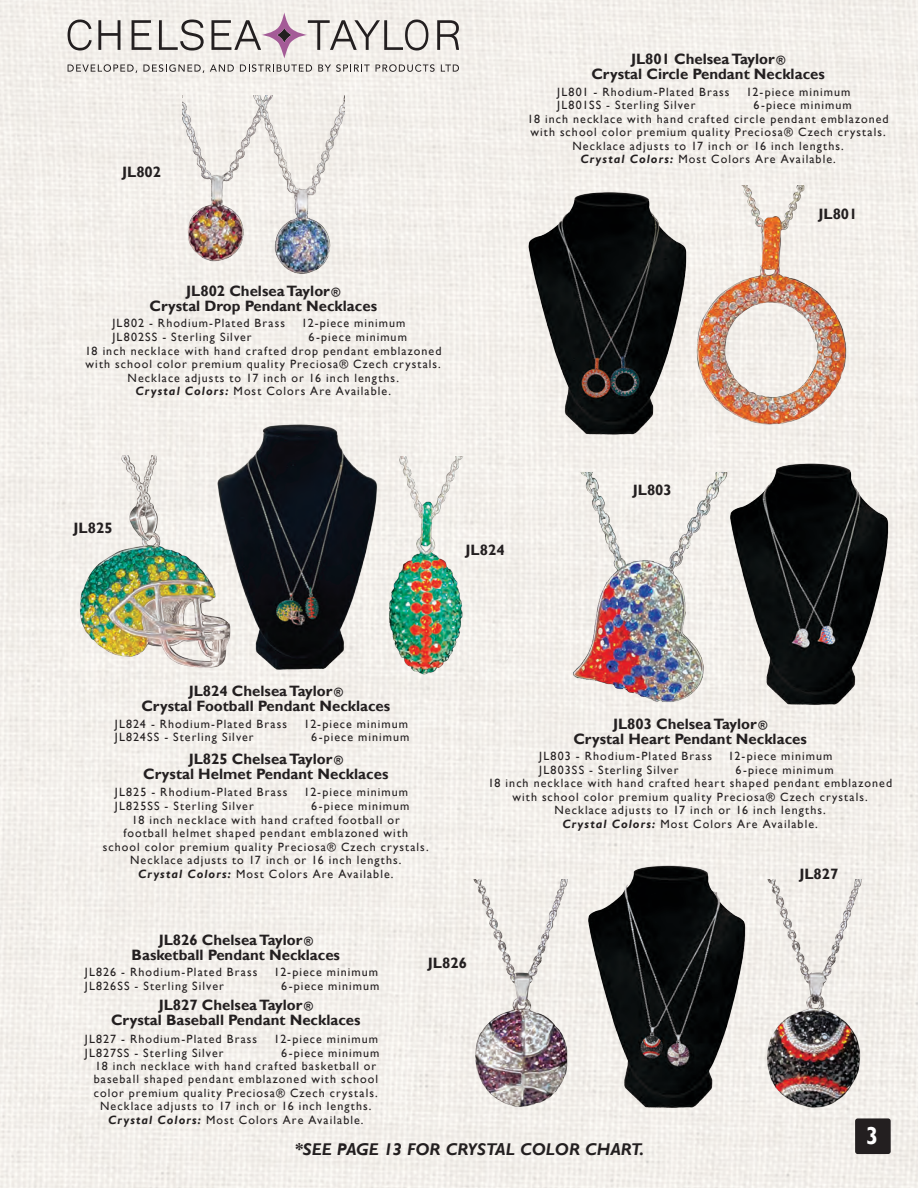
<style>
.page{position:relative;width:918px;height:1188px;background:#fff}
.page>*{position:absolute;margin:0;border:0;box-sizing:border-box;transform-origin:0 0}
.t1{font:700 24.45px "Gill Sans";color:#fff;scale:.9 1}
._1_text{font:italic 700 16.95px "Gill Sans";color:#231f20}
.t2{font:700 15px "Gill Sans";color:#231f20}
.t3{font:12px/13.5px "Gill Sans";letter-spacing:.09em;color:#231f20}
.s1{font-size:12px}
.s2{font-weight:700;font-style:italic}
</style>
<div class="page">
<img style="left:0;top:0;width:918px;height:1188px">
<img style="left:586px;top:859px;width:162px;height:252px">
<img style="left:566px;top:473px;width:162px;height:232px">
<img style="left:76px;top:456px;width:140px;height:214px">
<img style="left:448px;top:880px;width:153px;height:231px">
<img style="left:742px;top:880px;width:154px;height:231px">
<img style="left:216px;top:421px;width:162px;height:252px">
<svg style="left:437px;top:20px;width:22px;height:30px"></svg>
<svg style="left:98px;top:20px;width:22px;height:30px"></svg>
<svg style="left:132px;top:20px;width:20px;height:30px"></svg>
<svg style="left:67px;top:19px;width:25px;height:32px"></svg>
<svg style="left:159px;top:19px;width:45px;height:32px"></svg>
<svg style="left:211px;top:12px;width:217px;height:46px;background:#d3cccb"></svg>
<svg style="left:68px;top:64px;width:69px;height:9px"></svg>
<svg style="left:143px;top:64px;width:61px;height:9px"></svg>
<svg style="left:210px;top:65px;width:24px;height:7px"></svg>
<svg style="left:240px;top:64px;width:72px;height:8px"></svg>
<svg style="left:318px;top:64px;width:52px;height:8px"></svg>
<svg style="left:376px;top:64px;width:59px;height:8px"></svg>
<svg style="left:441px;top:65px;width:18px;height:7px"></svg>
<img style="left:182px;top:95px;width:162px;height:185px">
<img style="left:689px;top:186px;width:200px;height:242px">
<img style="left:527px;top:186px;width:162px;height:251px">
<img style="left:728px;top:456px;width:162px;height:252px">
<img style="left:377px;top:456px;width:100px;height:223px">
<div style="left:855px;top:1118px;width:36px;height:36px;background:#231f20;border-radius:3px"></div>
<p class="t2" style="left:631px;top:50px;width:156px">JL801 Chelsea Taylor<span class="s1">®</span></p>
<p class="t2" style="left:591px;top:65px;width:235px">Crystal Circle Pendant Necklaces</p>
<p class="t2" style="left:122px;top:163px;width:41px">JL802</p>
<p class="t2" style="left:186px;top:282px;width:156px">JL802 Chelsea Taylor<span class="s1">®</span></p>
<p class="t2" style="left:149px;top:297px;width:229px">Crystal Drop Pendant Necklaces</p>
<p class="t3" style="left:85px;top:344px;width:358px">18 inch necklace with hand crafted drop pendant emblazoned with school color premium quality Preciosa® Czech crystals.</p>
<p class="t3" style="left:128px;top:371px;width:273px">Necklace adjusts to 17 inch or 16 inch lengths.</p>
<p class="t3" style="left:136px;top:384px;width:257px"><span class="s2">Crystal Colors:</span> Most Colors Are Available.</p>
<p class="t3" style="left:112px;top:317px;width:174px">JL802 - Rhodium-Plated Brass</p>
<p class="t3" style="left:112px;top:330px;width:141px">JL802SS - Sterling Silver</p>
<p class="t3" style="left:301px;top:317px;width:106px">12-piece minimum</p>
<p class="t3" style="left:309px;top:330px;width:100px">6-piece minimum</p>
<p class="t3" style="left:557px;top:85px;width:174px">JL801 - Rhodium-Plated Brass</p>
<p class="t3" style="left:557px;top:99px;width:140px">JL801SS - Sterling Silver</p>
<p class="t3" style="left:746px;top:85px;width:106px">12-piece minimum</p>
<p class="t3" style="left:753px;top:99px;width:100px">6-piece minimum</p>
<p class="t3" style="left:528px;top:112px;width:363px">18 inch necklace with hand crafted circle pendant emblazoned</p>
<p class="t3" style="left:530px;top:125px;width:357px">with school color premium quality Preciosa® Czech crystals.</p>
<p class="t3" style="left:572px;top:139px;width:273px">Necklace adjusts to 17 inch or 16 inch lengths.</p>
<p class="t3" style="left:580px;top:152px;width:257px"><span class="s2">Crystal Colors:</span> Most Colors Are Available.</p>
<p class="t2" style="left:818px;top:205px;width:41px">JL801</p>
<p class="t2" style="left:74px;top:519px;width:41px">JL825</p>
<p class="t2" style="left:466px;top:541px;width:41px">JL824</p>
<p class="t2" style="left:633px;top:481px;width:41px">JL803</p>
<p class="t2" style="left:189px;top:682px;width:156px">JL824 Chelsea Taylor<span class="s1">®</span></p>
<p class="t2" style="left:141px;top:697px;width:250px">Crystal Football Pendant Necklaces</p>
<p class="t3" style="left:115px;top:717px;width:174px">JL824 - Rhodium-Plated Brass</p>
<p class="t3" style="left:115px;top:731px;width:140px">JL824SS - Sterling Silver</p>
<p class="t3" style="left:304px;top:717px;width:106px">12-piece minimum</p>
<p class="t3" style="left:311px;top:731px;width:100px">6-piece minimum</p>
<p class="t2" style="left:189px;top:750px;width:156px">JL825 Chelsea Taylor<span class="s1">®</span></p>
<p class="t2" style="left:143px;top:765px;width:247px">Crystal Helmet Pendant Necklaces</p>
<p class="t3" style="left:132px;top:813px;width:269px">18 inch necklace with hand crafted football or</p>
<p class="t3" style="left:123px;top:826px;width:286px">football helmet shaped pendant emblazoned with</p>
<p class="t3" style="left:103px;top:840px;width:327px">school color premium quality Preciosa® Czech crystals.</p>
<p class="t3" style="left:130px;top:853px;width:273px">Necklace adjusts to 17 inch or 16 inch lengths.</p>
<p class="t3" style="left:138px;top:867px;width:257px"><span class="s2">Crystal Colors:</span> Most Colors Are Available.</p>
<p class="t3" style="left:115px;top:786px;width:174px">JL825 - Rhodium-Plated Brass</p>
<p class="t3" style="left:115px;top:799px;width:140px">JL825SS - Sterling Silver</p>
<p class="t3" style="left:304px;top:786px;width:106px">12-piece minimum</p>
<p class="t3" style="left:311px;top:799px;width:100px">6-piece minimum</p>
<p class="t2" style="left:613px;top:715px;width:156px">JL803 Chelsea Taylor<span class="s1">®</span></p>
<p class="t2" style="left:573px;top:730px;width:235px">Crystal Heart Pendant Necklaces</p>
<p class="t3" style="left:488px;top:777px;width:406px;text-align:center">18 inch necklace with hand crafted heart shaped pendant emblazoned with school color premium quality Preciosa® Czech crystals.</p>
<p class="t3" style="left:554px;top:804px;width:273px">Necklace adjusts to 17 inch or 16 inch lengths.</p>
<p class="t3" style="left:562px;top:817px;width:257px"><span class="s2">Crystal Colors:</span> Most Colors Are Available.</p>
<p class="t3" style="left:539px;top:750px;width:174px">JL803 - Rhodium-Plated Brass</p>
<p class="t3" style="left:539px;top:763px;width:141px">JL803SS - Sterling Silver</p>
<p class="t3" style="left:728px;top:750px;width:106px">12-piece minimum</p>
<p class="t3" style="left:736px;top:763px;width:100px">6-piece minimum</p>
<p class="t2" style="left:799px;top:865px;width:41px">JL827</p>
<p class="t2" style="left:159px;top:930px;width:156px">JL826 Chelsea Taylor<span class="s1">®</span></p>
<p class="t2" style="left:132px;top:945px;width:210px">Basketball Pendant Necklaces</p>
<p class="t3" style="left:85px;top:965px;width:174px">JL826 - Rhodium-Plated Brass</p>
<p class="t3" style="left:85px;top:979px;width:140px">JL826SS - Sterling Silver</p>
<p class="t3" style="left:274px;top:965px;width:106px">12-piece minimum</p>
<p class="t3" style="left:281px;top:979px;width:100px">6-piece minimum</p>
<p class="t2" style="left:159px;top:995px;width:156px">JL827 Chelsea Taylor<span class="s1">®</span></p>
<p class="t2" style="left:111px;top:1010px;width:251px">Crystal Baseball Pendant Necklaces</p>
<p class="t3" style="left:85px;top:1032px;width:174px">JL827 - Rhodium-Plated Brass</p>
<p class="t3" style="left:85px;top:1046px;width:140px">JL827SS - Sterling Silver</p>
<p class="t3" style="left:274px;top:1032px;width:106px">12-piece minimum</p>
<p class="t3" style="left:281px;top:1046px;width:100px">6-piece minimum</p>
<p class="t3" style="left:95px;top:1059px;width:283px">18 inch necklace with hand crafted basketball or</p>
<p class="t3" style="left:94px;top:1072px;width:286px">baseball shaped pendant emblazoned with school</p>
<p class="t3" style="left:94px;top:1086px;width:285px">color premium quality Preciosa® Czech crystals.</p>
<p class="t3" style="left:100px;top:1099px;width:273px">Necklace adjusts to 17 inch or 16 inch lengths.</p>
<p class="t3" style="left:108px;top:1113px;width:257px"><span class="s2">Crystal Colors:</span> Most Colors Are Available.</p>
<p class="t2" style="left:428px;top:954px;width:41px">JL826</p>
<p class="_1_text" style="left:295px;top:1139px;width:351px">*SEE PAGE 13 FOR CRYSTAL COLOR CHART.</p>
<h1 class="t1" style="left:866px;top:1121px;width:15px">3</h1>
</div>
